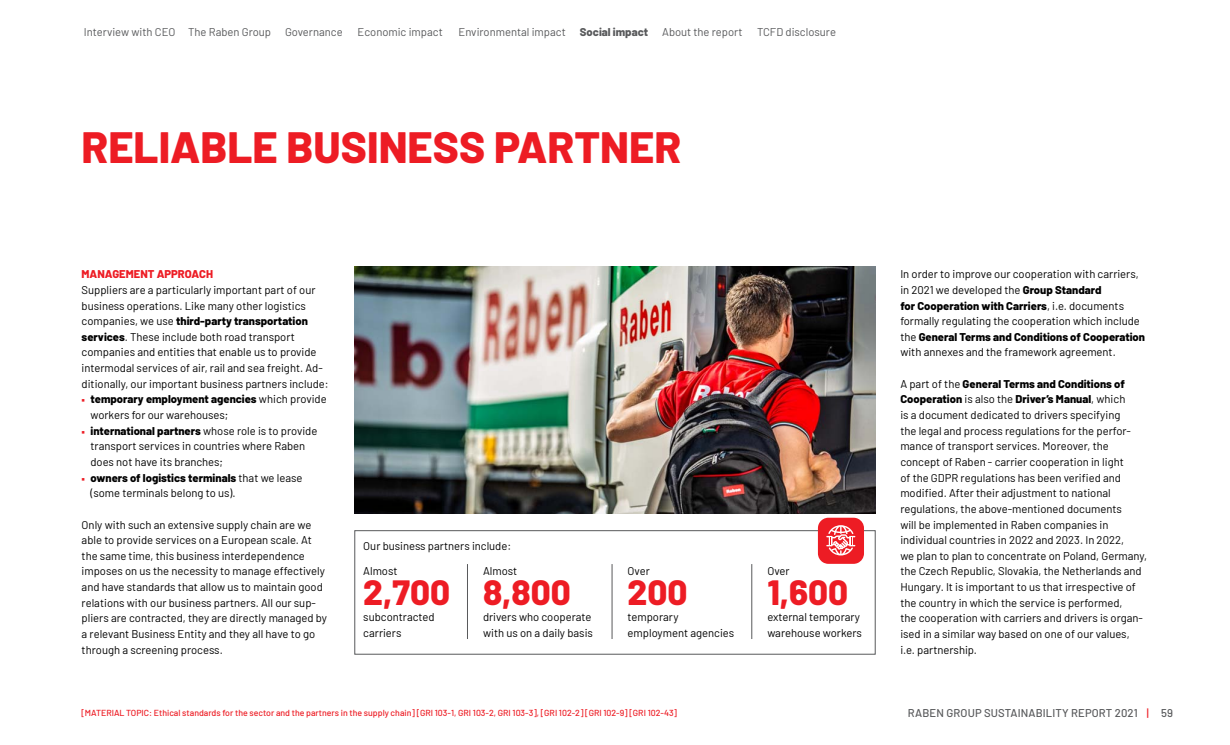
<style>
.page{position:relative;width:1230px;height:745px;background:#fff}
.page>*{position:absolute;margin:0;border:0;box-sizing:border-box;transform-origin:0 0}
.t1{font:800 43.75px "Barlow";color:#ed1c24}
.t2{font:800 35px "Barlow";color:#ed1c24}
.t3{font:11.25px/15.6px "Barlow";color:#000}
.t4{font:11.25px "Barlow";color:#58595b}
.t5{font:500 11.25px "Barlow";letter-spacing:.01em;color:#58595b}
.t6{font:800 11.25px "Barlow";color:#ed1c24}
.t7{font:500 8.75px "Barlow";color:#ed1c24}
.s1{font-weight:800}
.s2{font-family:"Garamond Premr Pro";color:#ed1c24}
.s3{color:#ed1c24}
</style>
<div class="page">
<div style="left:354px;top:530px;width:521px;height:124px;border:1px solid #58595b"></div>
<hr style="left:467px;top:563px;width:1px;height:75px;background:#58595b">
<hr style="left:612px;top:563px;width:1px;height:75px;background:#58595b">
<hr style="left:751px;top:563px;width:1px;height:75px;background:#58595b">
<img style="left:354px;top:267px;width:521px;height:246px">
<svg style="left:818px;top:517px;width:46px;height:46px;background:#f04f55"></svg>
<p class="t4" style="left:84px;top:24px;width:260px">Interview with CEO The Raben Group Governance</p>
<p class="t4" style="left:357px;top:24px;width:87px">Economic impact</p>
<p class="t4" style="left:458px;top:24px;width:285px">Environmental impact <span class="s1">Social impact</span> About the report</p>
<p class="t4" style="left:757px;top:24px;width:80px">TCFD disclosure</p>
<h1 class="t1" style="left:81px;top:119px;width:601px">RELIABLE BUSINESS PARTNER</h1>
<p class="t6" style="left:82px;top:267px;width:133px">MANAGEMENT APPROACH</p>
<p class="t3" style="left:82px;top:281px;width:248px">Suppliers are a particularly important part of our business operations. Like many other logistics companies, we use <span class="s1">third-party transportation services</span>. These include both road transport companies and entities that enable us to provide intermodal services of air, rail and sea freight. Ad&shy;ditionally, our important business partners include:</p>
<p class="t3" style="left:90px;top:391px;width:238px;text-indent:-9px"><span class="s2">■</span> <span class="s1">temporary employment agencies</span> which provide workers for our warehouses;</p>
<p class="t3" style="left:90px;top:422px;width:228px;text-indent:-9px"><span class="s2">■</span> <span class="s1">international partners</span> whose role is to provide transport services in countries where Raben does not have its branches;</p>
<p class="t3" style="left:90px;top:469px;width:214px;text-indent:-9px"><span class="s2">■</span> <span class="s1">owners of logistics terminals</span> that we lease (some terminals belong to us).</p>
<p class="t3" style="left:82px;top:516px;width:247px">Only with such an extensive supply chain are we able to provide services on a European scale. At the same time, this business interdependence imposes on us the necessity to manage effectively and have standards that allow us to maintain good relations with our business partners. All our sup&shy;pliers are contracted, they are directly managed by a relevant Business Entity and they all have to go through a screening process.</p>
<p class="t3" style="left:363px;top:537px;width:149px">Our business partners include:</p>
<p class="t3" style="left:363px;top:562px;width:36px">Almost</p>
<h2 class="t2" style="left:363px;top:570px;width:88px">2,700</h2>
<p class="t3" style="left:363px;top:608px;width:73px">subcontracted carriers</p>
<p class="t3" style="left:483px;top:562px;width:36px">Almost</p>
<h2 class="t2" style="left:483px;top:570px;width:89px">8,800</h2>
<p class="t3" style="left:483px;top:608px;width:111px">drivers who cooperate with us on a daily basis</p>
<p class="t3" style="left:627px;top:562px;width:24px">Over</p>
<h2 class="t2" style="left:627px;top:570px;width:61px">200</h2>
<p class="t3" style="left:627px;top:608px;width:108px">temporary employment agencies</p>
<p class="t7" style="left:81px;top:707px;width:597px">[MATERIAL TOPIC: Ethical standards for the sector and the partners in the supply chain] [GRI 103-1, GRI 103-2, GRI 103-3], [GRI 102-2] [GRI 102-9] [GRI 102-43]</p>
<p class="t3" style="left:767px;top:562px;width:24px">Over</p>
<h2 class="t2" style="left:767px;top:570px;width:82px">1,600</h2>
<p class="t3" style="left:767px;top:608px;width:96px">external temporary warehouse workers</p>
<p class="t3" style="left:900px;top:266px;width:246px">In order to improve our cooperation with carriers, in 2021 we developed the <span class="s1">Group Standard<br>for Cooperation with Carriers</span>, i.e. documents formally regulating the cooperation which include the <span class="s1">General Terms and Conditions of Cooperation </span>with annexes and the framework agreement.</p>
<p class="t3" style="left:900px;top:375px;width:248px">A part of the <span class="s1">General Terms and Conditions of Cooperation</span> is also the <span class="s1">Driver’s Manual</span>, which<br>is a document dedicated to drivers specifying<br>the legal and process regulations for the perfor&shy;mance of transport services. Moreover, the concept of Raben - carrier cooperation in light<br>of the GDPR regulations has been verified and modified. After their adjustment to national regulations, the above-mentioned documents<br>will be implemented in Raben companies in individual countries in 2022 and 2023. In 2022,<br>we plan to plan to concentrate on Poland, Germany, the Czech Republic, Slovakia, the Netherlands and Hungary. It is important to us that irrespective of the country in which the service is performed,<br>the cooperation with carriers and drivers is organ&shy;ised in a similar way based on one of our values, i.e. partnership.</p>
<p class="t5" style="left:908px;top:705px;width:266px">RABEN GROUP SUSTAINABILITY REPORT 2021 <span class="s3">|</span> 59</p>
</div>
